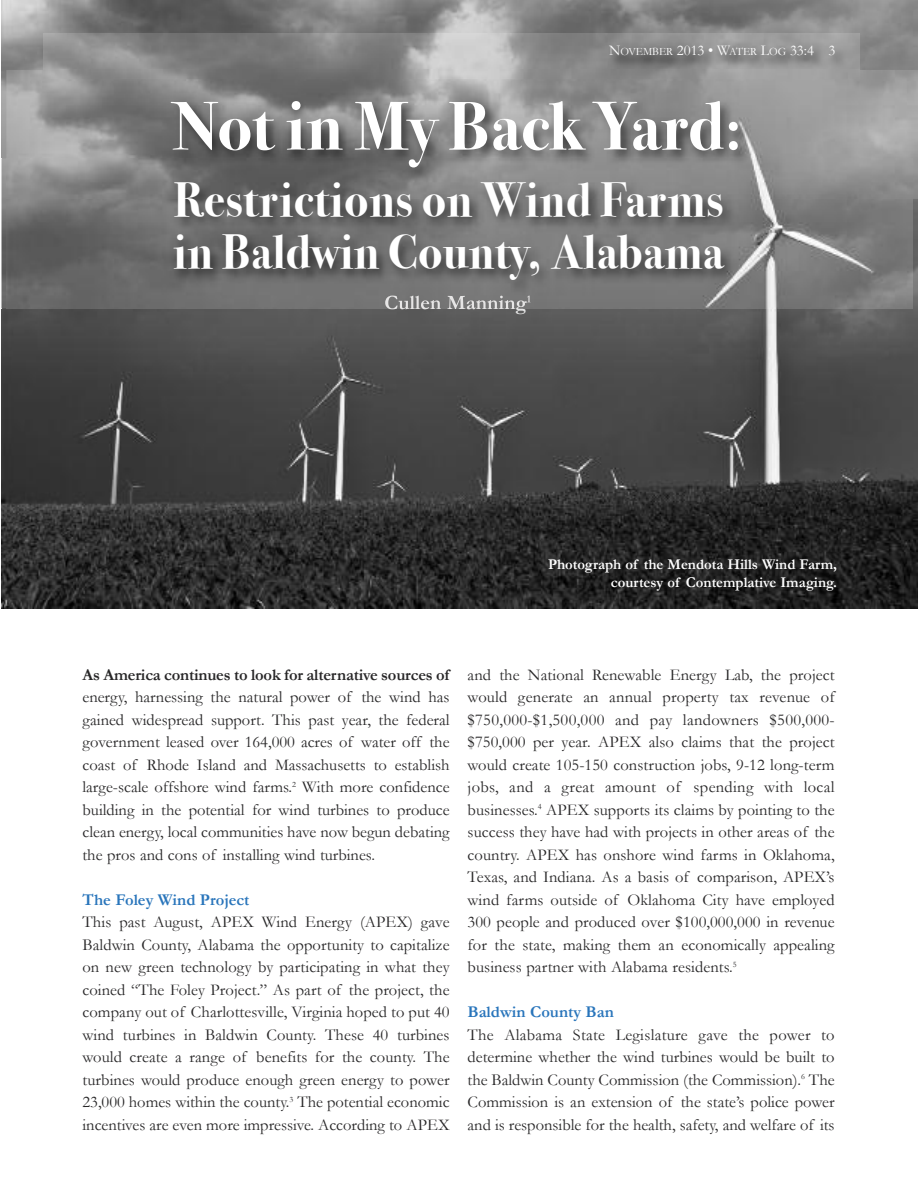
<style>
.page{position:relative;width:918px;height:1188px;background:#fff}
.page>*{position:absolute;margin:0;border:0;box-sizing:border-box;transform-origin:0 0}
.t1{font:69px "Bodoni Svty Two ITCTT Bold";letter-spacing:.005em;color:#fff}
.t2{font:48px/52.5px "Bodoni Svty Two ITCTT Bold";letter-spacing:.01em;color:#fff}
.t3{font:16.5px/22.5px "Garamond";color:#272627;text-align:justify}
.t4{font:700 16.5px "Garamond";letter-spacing:-.01em;color:#272627}
.t5{font:700 16.5px "Garamond";color:#2975bb}
.t6{font:700 15px/18px "Garamond";color:#fff;text-align:right}
.t7{font:15px "Garamond";color:#fff}
.s1{font-size:11.25px}
.s2{font-size:63px}
</style>
<div class="page">
<img style="left:2px;top:0;width:916px;height:608px">
<img style="left:43px;top:34px;width:816px;height:36px">
<img style="left:6px;top:70px;width:912px;height:129px">
<img style="left:1px;top:158px;width:911px;height:150px">
<img style="left:385px;top:296px;width:44px;height:12px">
<svg style="left:527px;top:296px;width:3px;height:6px"></svg>
<p class="t7" style="left:609px;top:42px;width:228px">N<span class="s1">OVEMbER</span> 2013 • W<span class="s1">ATER</span> L<span class="s1">OG</span> 33:4 3</p>
<h1 class="t1" style="left:173px;top:86px;width:570px">Not in My Back Yard<span class="s2">:</span></h1>
<h2 class="t2" style="left:173px;top:174px;width:552px">Restrictions on Wind Farms in Baldwin County, Alabama</h2>
<p class="t6" style="left:548px;top:555px;width:290px">Photograph of the Mendota Hills Wind Farm, courtesy of Contemplative Imaging.</p>
<p class="t4" style="left:82px;top:666px;width:369px">as america continues to look for alternative sources of</p>
<p class="t3" style="left:82px;top:686px;width:369px">energy, harnessing the natural power of the wind has gained widespread support. This past year, the federal government leased over 164,000 acres of water off the coast of Rhode Island and Massachusetts to establish large-scale offshore wind farms.<sup>2</sup> With more confidence building in the potential for wind turbines to produce clean energy, local communities have now begun debating the pros and cons of installing wind turbines.</p>
<p class="t5" style="left:82px;top:891px;width:168px">the Foley Wind Project</p>
<p class="t3" style="left:82px;top:911px;width:369px">This past August, APEX Wind Energy (APEX) gave baldwin County, Alabama the opportunity to capitalize on new green technology by participating in what they coined “The Foley Project.” As part of the project, the company out of Charlottesville, Virginia hoped to put 40 wind turbines in baldwin County. These 40 turbines would create a range of benefits for the county. The turbines would produce enough green energy to power 23,000 homes within the county.<sup>3</sup> The potential economic incentives are even more impressive. According to APEX</p>
<p class="t3" style="left:468px;top:664px;width:369px">and the National Renewable Energy Lab, the project would generate an annual property tax revenue of $750,000-$1,500,000 and pay landowners $500,000- $750,000 per year. APEX also claims that the project would create 105-150 construction jobs, 9-12 long-term jobs, and a great amount of spending with local businesses.<sup>4</sup> APEX supports its claims by pointing to the success they have had with projects in other areas of the country. APEX has onshore wind farms in Oklahoma, Texas, and Indiana. As a basis of comparison, APEX’s wind farms outside of Oklahoma City have employed 300 people and produced over $100,000,000 in revenue for the state, making them an economically appealing business partner with Alabama residents.<sup>5</sup></p>
<p class="t5" style="left:468px;top:1003px;width:148px">Baldwin County Ban</p>
<p class="t3" style="left:468px;top:1024px;width:369px">The Alabama State Legislature gave the power to determine whether the wind turbines would be built to the baldwin County Commission (the Commission).<sup>6</sup> The Commission is an extension of the state’s police power and is responsible for the health, safety, and welfare of its</p>
</div>
